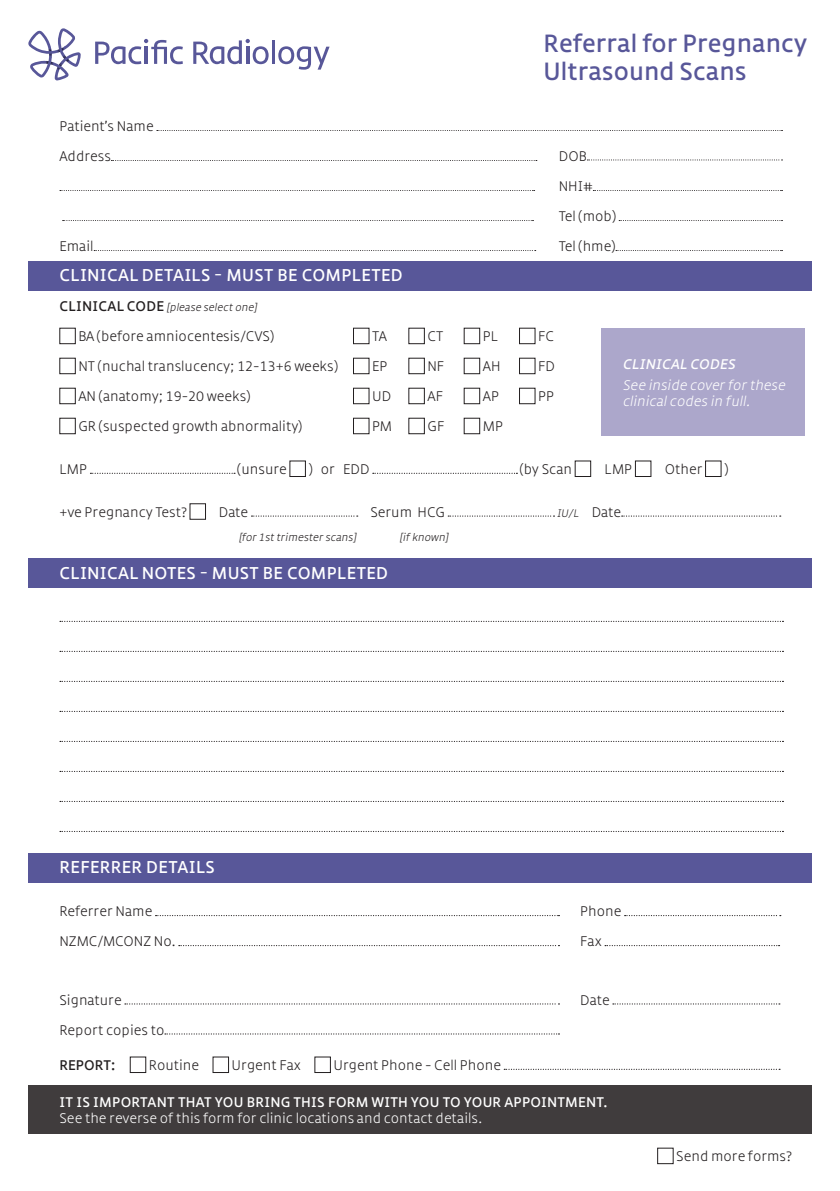
<style>
.page{position:relative;width:840px;height:1191px;background:#fff}
.page>*{position:absolute;margin:0;border:0;box-sizing:border-box;transform-origin:0 0}
.t1{font:500 24px "NN Medien";color:#585799}
.t2{font:500 16.4px "NN Medien";letter-spacing:.015em;color:#fff}
.t3{font:13.6px "NN Medien";color:#231f20}
.t4{font:13.6px/16.4px "NN Medien";color:#fff}
.t5{font:italic 13.6px/16.4px "NN Medien";color:#fff}
.t6{font:italic 500 13.6px "NN Medien";color:#fff}
.t7{font:500 13.6px "NN Medien";color:#231f20}
.t8{font:italic 10.4px "NN Medien";color:#231f20}
.s1{font-weight:500;font-style:normal;font-size:13.6px}
.s2{font-style:normal;font-size:13.6px}
.s3{font-weight:500}
</style>
<div class="page">
<div style="left:28px;top:853px;width:783px;height:29px;background:#585799"></div>
<div style="left:28px;top:1085px;width:783px;height:48px;background:#403c3d"></div>
<div style="left:28px;top:558px;width:783px;height:30px;background:#585799"></div>
<div style="left:657px;top:1147px;width:16px;height:17px;border:1px solid #231f20"></div>
<div style="left:28px;top:261px;width:783px;height:29px;background:#585799"></div>
<svg style="left:157px;top:130px;width:625px;height:1px"></svg>
<svg style="left:111px;top:160px;width:425px;height:1px"></svg>
<svg style="left:587px;top:159px;width:195px;height:1px"></svg>
<svg style="left:60px;top:190px;width:474px;height:1px"></svg>
<svg style="left:593px;top:190px;width:189px;height:1px"></svg>
<svg style="left:63px;top:220px;width:470px;height:1px"></svg>
<svg style="left:618px;top:220px;width:164px;height:1px"></svg>
<svg style="left:94px;top:250px;width:441px;height:1px"></svg>
<svg style="left:615px;top:250px;width:167px;height:1px"></svg>
<div style="left:59px;top:328px;width:17px;height:16px;border:1px solid #231f20"></div>
<div style="left:353px;top:328px;width:16px;height:16px;border:1px solid #231f20"></div>
<div style="left:408px;top:328px;width:16px;height:16px;border:1px solid #231f20"></div>
<div style="left:463px;top:328px;width:17px;height:16px;border:1px solid #231f20"></div>
<div style="left:519px;top:328px;width:16px;height:16px;border:1px solid #231f20"></div>
<div style="left:59px;top:358px;width:17px;height:16px;border:1px solid #231f20"></div>
<div style="left:353px;top:358px;width:16px;height:16px;border:1px solid #231f20"></div>
<div style="left:408px;top:358px;width:16px;height:16px;border:1px solid #231f20"></div>
<div style="left:463px;top:358px;width:17px;height:16px;border:1px solid #231f20"></div>
<div style="left:519px;top:358px;width:16px;height:16px;border:1px solid #231f20"></div>
<div style="left:59px;top:388px;width:17px;height:16px;border:1px solid #231f20"></div>
<div style="left:353px;top:388px;width:16px;height:16px;border:1px solid #231f20"></div>
<div style="left:408px;top:388px;width:16px;height:16px;border:1px solid #231f20"></div>
<div style="left:463px;top:388px;width:17px;height:16px;border:1px solid #231f20"></div>
<div style="left:519px;top:388px;width:16px;height:16px;border:1px solid #231f20"></div>
<div style="left:59px;top:418px;width:17px;height:16px;border:1px solid #231f20"></div>
<div style="left:353px;top:418px;width:16px;height:16px;border:1px solid #231f20"></div>
<div style="left:408px;top:418px;width:16px;height:16px;border:1px solid #231f20"></div>
<div style="left:463px;top:418px;width:17px;height:16px;border:1px solid #231f20"></div>
<svg style="left:90px;top:473px;width:145px;height:1px"></svg>
<svg style="left:372px;top:473px;width:145px;height:1px"></svg>
<div style="left:634px;top:460px;width:17px;height:17px;border:1px solid #231f20"></div>
<div style="left:704px;top:460px;width:17px;height:17px;border:1px solid #231f20"></div>
<div style="left:189px;top:503px;width:17px;height:16px;border:1px solid #231f20"></div>
<svg style="left:251px;top:515px;width:106px;height:1px"></svg>
<svg style="left:448px;top:515px;width:106px;height:1px"></svg>
<svg style="left:621px;top:515px;width:159px;height:1px"></svg>
<svg style="left:60px;top:621px;width:723px;height:1px"></svg>
<svg style="left:60px;top:651px;width:723px;height:1px"></svg>
<svg style="left:60px;top:681px;width:723px;height:1px"></svg>
<svg style="left:60px;top:711px;width:723px;height:1px"></svg>
<svg style="left:60px;top:741px;width:723px;height:1px"></svg>
<svg style="left:60px;top:771px;width:723px;height:1px"></svg>
<svg style="left:60px;top:801px;width:723px;height:1px"></svg>
<svg style="left:60px;top:831px;width:723px;height:1px"></svg>
<svg style="left:155px;top:915px;width:404px;height:1px"></svg>
<svg style="left:624px;top:915px;width:156px;height:1px"></svg>
<svg style="left:179px;top:945px;width:380px;height:1px"></svg>
<svg style="left:604px;top:945px;width:175px;height:1px"></svg>
<svg style="left:125px;top:1003px;width:434px;height:1px"></svg>
<svg style="left:612px;top:1003px;width:167px;height:1px"></svg>
<svg style="left:165px;top:1033px;width:394px;height:1px"></svg>
<div style="left:130px;top:1056px;width:16px;height:16px;border:1px solid #231f20"></div>
<svg style="left:504px;top:1068px;width:275px;height:2px"></svg>
<div style="left:600px;top:328px;width:203px;height:108px;background:#aca7cb"></div>
<svg style="left:95px;top:39px;width:88px;height:25px"></svg>
<svg style="left:193px;top:39px;width:75px;height:25px"></svg>
<hr style="left:272px;top:40px;width:3px;height:24px;background:#585799">
<svg style="left:278px;top:46px;width:51px;height:24px"></svg>
<svg style="left:28px;top:28px;width:53px;height:52px"></svg>
<p class="t1" style="left:543px;top:32px;width:265px">Referral for Pregnancy</p>
<p class="t1" style="left:543px;top:59px;width:205px">Ultrasound Scans</p>
<p class="t3" style="left:59px;top:120px;width:96px">Patient’s Name</p>
<p class="t3" style="left:59px;top:150px;width:53px">Address</p>
<p class="t3" style="left:558px;top:150px;width:30px">DOB</p>
<p class="t3" style="left:558px;top:180px;width:36px">NHI#</p>
<p class="t3" style="left:558px;top:210px;width:59px">Tel (mob)</p>
<p class="t3" style="left:59px;top:240px;width:36px">Email</p>
<p class="t3" style="left:558px;top:240px;width:58px">Tel (hme)</p>
<p class="t2" style="left:60px;top:267px;width:344px">CLINICAL DETAILS - MUST BE COMPLETED</p>
<p class="t8" style="left:60px;top:302px;width:200px"><span class="s1">C L I N I CA L C O D E</span> [please select one]</p>
<p class="t3" style="left:78px;top:330px;width:197px">BA (before amniocentesis/CVS)</p>
<p class="t3" style="left:372px;top:330px;width:16px">TA</p>
<p class="t3" style="left:427px;top:330px;width:17px">CT</p>
<p class="t3" style="left:482px;top:330px;width:17px">PL</p>
<p class="t3" style="left:538px;top:330px;width:17px">FC</p>
<p class="t3" style="left:78px;top:360px;width:261px">NT (nuchal translucency; 12-13+6 weeks)</p>
<p class="t3" style="left:372px;top:360px;width:17px">EP</p>
<p class="t3" style="left:427px;top:360px;width:18px">NF</p>
<p class="t3" style="left:482px;top:360px;width:19px">AH</p>
<p class="t3" style="left:538px;top:360px;width:18px">FD</p>
<p class="t3" style="left:78px;top:390px;width:173px">AN (anatomy; 19-20 weeks)</p>
<p class="t3" style="left:372px;top:390px;width:21px">UD</p>
<p class="t3" style="left:427px;top:390px;width:17px">AF</p>
<p class="t3" style="left:482px;top:390px;width:18px">AP</p>
<p class="t3" style="left:538px;top:390px;width:18px">PP</p>
<p class="t3" style="left:78px;top:420px;width:225px">GR (suspected growth abnormality)</p>
<p class="t3" style="left:372px;top:420px;width:22px">PM</p>
<p class="t3" style="left:427px;top:420px;width:19px">GF</p>
<p class="t3" style="left:482px;top:420px;width:22px">MP</p>
<p class="t3" style="left:59px;top:462px;width:29px">LMP</p>
<p class="t3" style="left:237px;top:462px;width:51px">(unsure</p>
<p class="t3" style="left:308px;top:462px;width:62px">) or EDD</p>
<p class="t3" style="left:519px;top:462px;width:54px">(by Scan</p>
<p class="t3" style="left:604px;top:462px;width:29px">LMP</p>
<p class="t3" style="left:664px;top:462px;width:39px">Other</p>
<p class="t3" style="left:723px;top:462px;width:6px">)</p>
<p class="t3" style="left:59px;top:505px;width:129px">+ve Pregnancy Test?</p>
<p class="t3" style="left:219px;top:505px;width:31px">Date</p>
<p class="t3" style="left:370px;top:505px;width:76px">Serum HCG</p>
<p class="t8" style="left:556px;top:508px;width:66px">IU/L <span class="s2">Date</span></p>
<p class="t8" style="left:239px;top:532px;width:120px">[for 1st trimester scans]</p>
<p class="t8" style="left:400px;top:532px;width:51px">[if known]</p>
<p class="t2" style="left:60px;top:565px;width:330px">CLINICAL NOTES - MUST BE COMPLETED</p>
<p class="t6" style="left:622px;top:357px;width:117px">CLINICAL CODES</p>
<p class="t5" style="left:622px;top:377px;width:167px">See inside cover for these clinicalcodes in full.</p>
<p class="t2" style="left:60px;top:859px;width:157px">REFERRER DETAILS</p>
<p class="t3" style="left:59px;top:904px;width:94px">Referrer Name</p>
<p class="t3" style="left:580px;top:904px;width:43px">Phone</p>
<p class="t3" style="left:59px;top:934px;width:118px">NZMC/MCONZ No.</p>
<p class="t3" style="left:580px;top:934px;width:23px">Fax</p>
<p class="t3" style="left:59px;top:993px;width:64px">Signature</p>
<p class="t3" style="left:580px;top:993px;width:31px">Date</p>
<p class="t3" style="left:59px;top:1023px;width:106px">Report copies to</p>
<p class="t7" style="left:59px;top:1058px;width:58px">REPORT:</p>
<p class="t3" style="left:149px;top:1058px;width:52px">Routine</p>
<p class="t3" style="left:231px;top:1058px;width:71px">Urgent Fax</p>
<p class="t3" style="left:333px;top:1058px;width:169px">Urgent Phone - Cell Phone</p>
<p class="t4" style="left:59px;top:1094px;width:549px"><span class="s3">IT IS IMPORTANT THAT YOU BRING THIS FORM WITH YOU TO YOUR APPOINTMENT.<br></span>See the reverse of this form for clinic locations and contact details.</p>
<p class="t3" style="left:675px;top:1149px;width:117px">Send more forms?</p>
</div>
